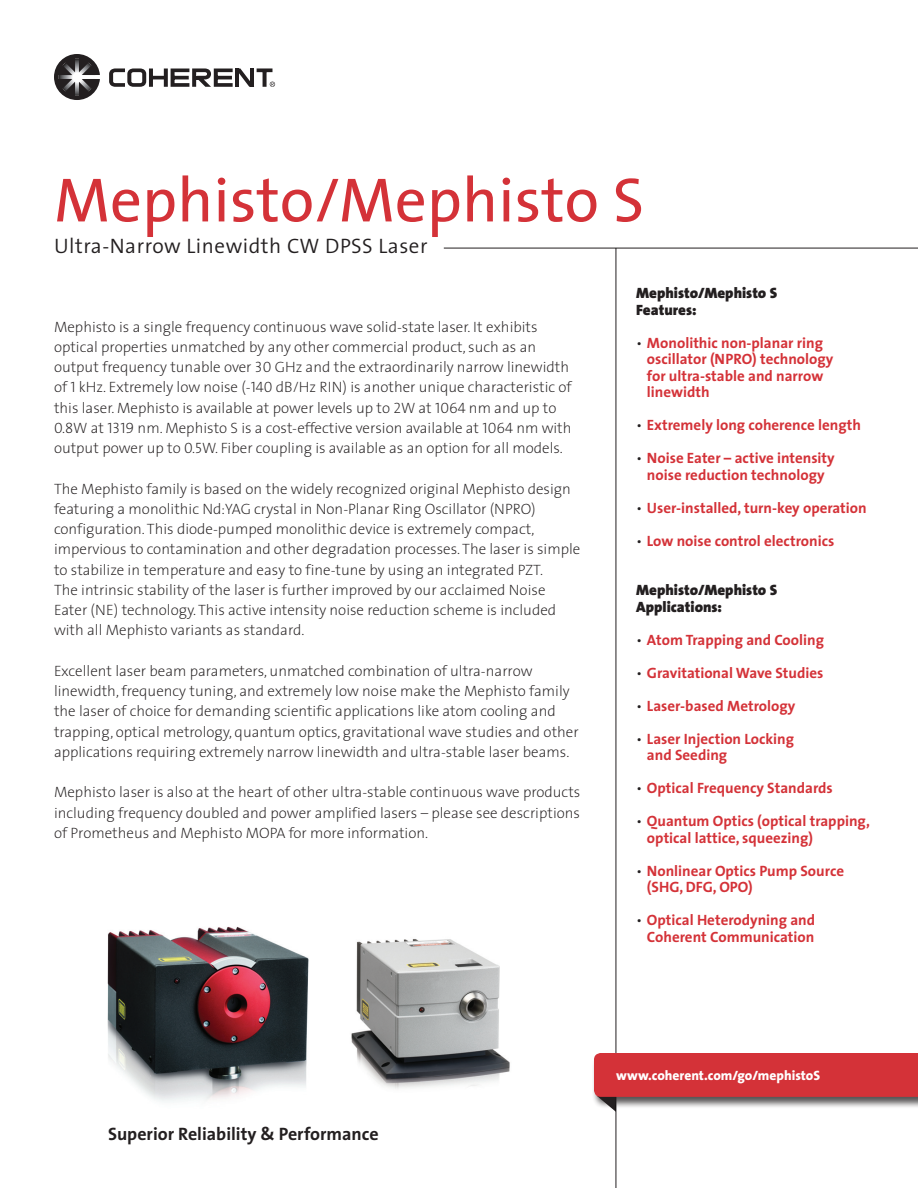
<style>
.page{position:relative;width:918px;height:1188px;background:#fff}
.page>*{position:absolute;margin:0;border:0;box-sizing:border-box;transform-origin:0 0}
.t1{font:63px "The Sans";color:#d43238}
.t2{font:300 21px "The Sans";letter-spacing:.025em;color:#231f20}
.t3{font:700 18px "The Sans";color:#231f20}
.t4{font:200 15px/20.2px "The Sans";color:#231f20}
.t5{font:700 15px "The Sans";color:#d43238}
.t6{font:900 15px "The Sans";color:#231f20}
.t7{font:800 13.5px "The Sans";color:#fff}
.s1{font-family:"The Sans Extra Light Caps";font-weight:400}
.s2{font-weight:300;color:#231f20}
</style>
<div class="page">
<svg style="left:54px;top:54px;width:46px;height:46px"></svg>
<hr style="left:77px;top:75px;width:23px;height:4px;background:#fff">
<svg style="left:263px;top:72px;width:4px;height:15px"></svg>
<svg style="left:257px;top:68px;width:15px;height:4px"></svg>
<svg style="left:109px;top:68px;width:145px;height:19px"></svg>
<svg style="left:270px;top:82px;width:5px;height:5px"></svg>
<hr style="left:616px;top:248px;width:1px;height:940px;background:#231f20">
<hr style="left:444px;top:248px;width:474px;height:1px;background:#231f20">
<svg style="left:594px;top:1053px;width:324px;height:59px;background:#cd5459"></svg>
<img style="left:107px;top:926px;width:162px;height:176px">
<img style="left:269px;top:939px;width:241px;height:150px">
<p class="t1" style="left:54px;top:148px;width:592px">Mephisto/Mephisto S</p>
<p class="t2" style="left:54px;top:229px;width:375px">Ultra-Narrow Linewidth CW DPSS Laser</p>
<p class="t4" style="left:54px;top:316px;width:519px">Mephisto is a single frequency continuous wave solid-state laser. It exhibits optical properties unmatched by any other commercial product, such as an output frequency tunable over <span class="s1">30</span> GHz and the extraordinarily narrow linewidth of <span class="s1">1</span> kHz. Extremely low noise (-<span class="s1">140</span> dB/Hz RIN) is another unique characteristic of this laser. Mephisto is available at power levels up to <span class="s1">2</span>W at <span class="s1">1064</span> nm and up to <span class="s1">0.8</span>W at <span class="s1">1319</span> nm. Mephisto S is a cost-effective version available at <span class="s1">1064</span> nm with output power up to <span class="s1">0.5</span>W. Fiber coupling is available as an option for all models.</p>
<p class="t4" style="left:54px;top:478px;width:528px">The Mephisto family is based on the widely recognized original Mephisto design featuring a monolithic Nd:YAG crystal in Non-Planar Ring Oscillator (NPRO) configuration. This diode-pumped monolithic device is extremely compact, impervious to contamination and other degradation processes. The laser is simple to stabilize in temperature and easy to fine-tune by using an integrated PZT.<br>The intrinsic stability of the laser is further improved by our acclaimed Noise Eater (NE) technology. This active intensity noise reduction scheme is included with all Mephisto variants as standard.</p>
<p class="t4" style="left:54px;top:660px;width:526px">Excellent laser beam parameters, unmatched combination of ultra-narrow linewidth, frequency tuning, and extremely low noise make the Mephisto family the laser of choice for demanding scientific applications like atom cooling and trapping, optical metrology, quantum optics, gravitational wave studies and other applications requiring extremely narrow linewidth and ultra-stable laser beams.</p>
<p class="t4" style="left:54px;top:782px;width:528px;text-align:justify">Mephisto laser is also at the heart of other ultra-stable continuous wave products including frequency doubled and power amplified lasers – please see descriptions of Prometheus and Mephisto MOPA for more information.</p>
<p class="t6" style="left:636px;top:281px;width:143px">Mephisto/Mephisto S</p>
<p class="t6" style="left:636px;top:297px;width:62px">Features:</p>
<p class="t5" style="left:636px;top:330px;width:188px"><span class="s2">•</span> Monolithic non-planar ring</p>
<p class="t5" style="left:647px;top:347px;width:188px">oscillator (NPRO) technology</p>
<p class="t5" style="left:647px;top:363px;width:178px">for ultra-stable and narrow</p>
<p class="t5" style="left:647px;top:380px;width:64px">linewidth</p>
<p class="t5" style="left:636px;top:413px;width:226px"><span class="s2">•</span> Extremely long coherence length</p>
<p class="t5" style="left:636px;top:446px;width:200px"><span class="s2">•</span> Noise Eater – active intensity</p>
<p class="t5" style="left:647px;top:462px;width:179px">noise reduction technology</p>
<p class="t5" style="left:636px;top:495px;width:232px"><span class="s2">•</span> User-installed, turn-key operation</p>
<p class="t5" style="left:636px;top:528px;width:200px"><span class="s2">•</span> Low noise control electronics</p>
<p class="t6" style="left:636px;top:578px;width:143px">Mephisto/Mephisto S</p>
<p class="t6" style="left:636px;top:594px;width:87px">Applications:</p>
<p class="t5" style="left:636px;top:627px;width:189px"><span class="s2">•</span> Atom Trapping and Cooling</p>
<p class="t5" style="left:636px;top:660px;width:189px"><span class="s2">•</span> Gravitational Wave Studies</p>
<p class="t5" style="left:636px;top:693px;width:161px"><span class="s2">•</span> Laser-based Metrology</p>
<p class="t5" style="left:636px;top:726px;width:160px"><span class="s2">•</span> Laser Injection Locking</p>
<p class="t5" style="left:647px;top:743px;width:82px">and Seeding</p>
<p class="t5" style="left:636px;top:776px;width:198px"><span class="s2">•</span> Optical Frequency Standards</p>
<p class="t5" style="left:636px;top:809px;width:236px"><span class="s2">•</span> Quantum Optics (optical trapping,</p>
<p class="t5" style="left:647px;top:825px;width:167px">optical lattice, squeezing)</p>
<p class="t5" style="left:636px;top:858px;width:209px"><span class="s2">•</span> Nonlinear Optics Pump Source</p>
<p class="t5" style="left:647px;top:875px;width:107px">(SHG, DFG, OPO)</p>
<p class="t5" style="left:636px;top:908px;width:181px"><span class="s2">•</span> Optical Heterodyning and</p>
<p class="t5" style="left:647px;top:924px;width:169px">Coherent Communication</p>
<p class="t3" style="left:108px;top:1119px;width:272px">Superior Reliability &amp; Performance</p>
<p class="t7" style="left:616px;top:1064px;width:205px">www.coherent.com/go/mephistoS</p>
</div>
